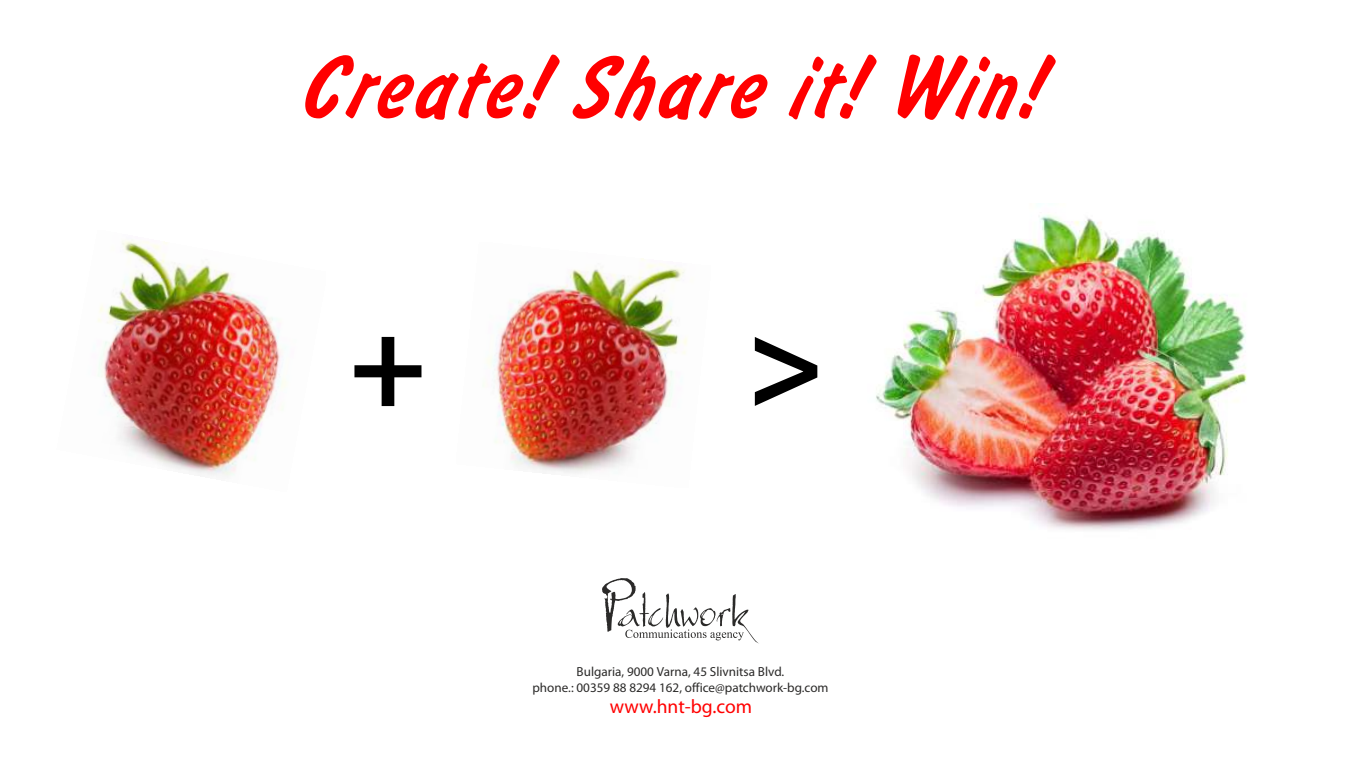
<style>
.page{position:relative;width:1361px;height:766px;background:#fff}
.page>*{position:absolute;margin:0;border:0;box-sizing:border-box;transform-origin:0 0}
.t1{font:700 129.9px "Myriad Pro";color:#000}
.t2{font:italic 600 97.2px "Brush Type";letter-spacing:.055em;color:#f00}
.t3{font:19.5px "Myriad Pro";color:#f00}
.t4{font:13.2px/15.8px "Myriad Pro";color:#2b2a29;text-align:center}
</style>
<div class="page">
<svg style="left:602px;top:578px;width:156px;height:65px"></svg>
<img style="left:483px;top:258px;width:204px;height:215px">
<img style="left:876px;top:214px;width:371px;height:316px">
<img style="left:98px;top:240px;width:188px;height:236px">
<h2 class="t2" style="left:295px;top:54px;width:741px">Create! Share it! Win!</h2>
<h1 class="t1" style="left:349px;top:308px;width:79px">+</h1>
<h1 class="t1" style="left:747px;top:308px;width:79px">&gt;</h1>
<p class="t4" style="left:532px;top:664px;width:298px">Bulgaria, 9000 Varna, 45 Slivnitsa Blvd.<br>phone.: 00359 88 8294 162, office@patchwork-bg.com</p>
<h3 class="t3" style="left:610px;top:698px;width:144px">www.hnt-bg.com</h3>
</div>
